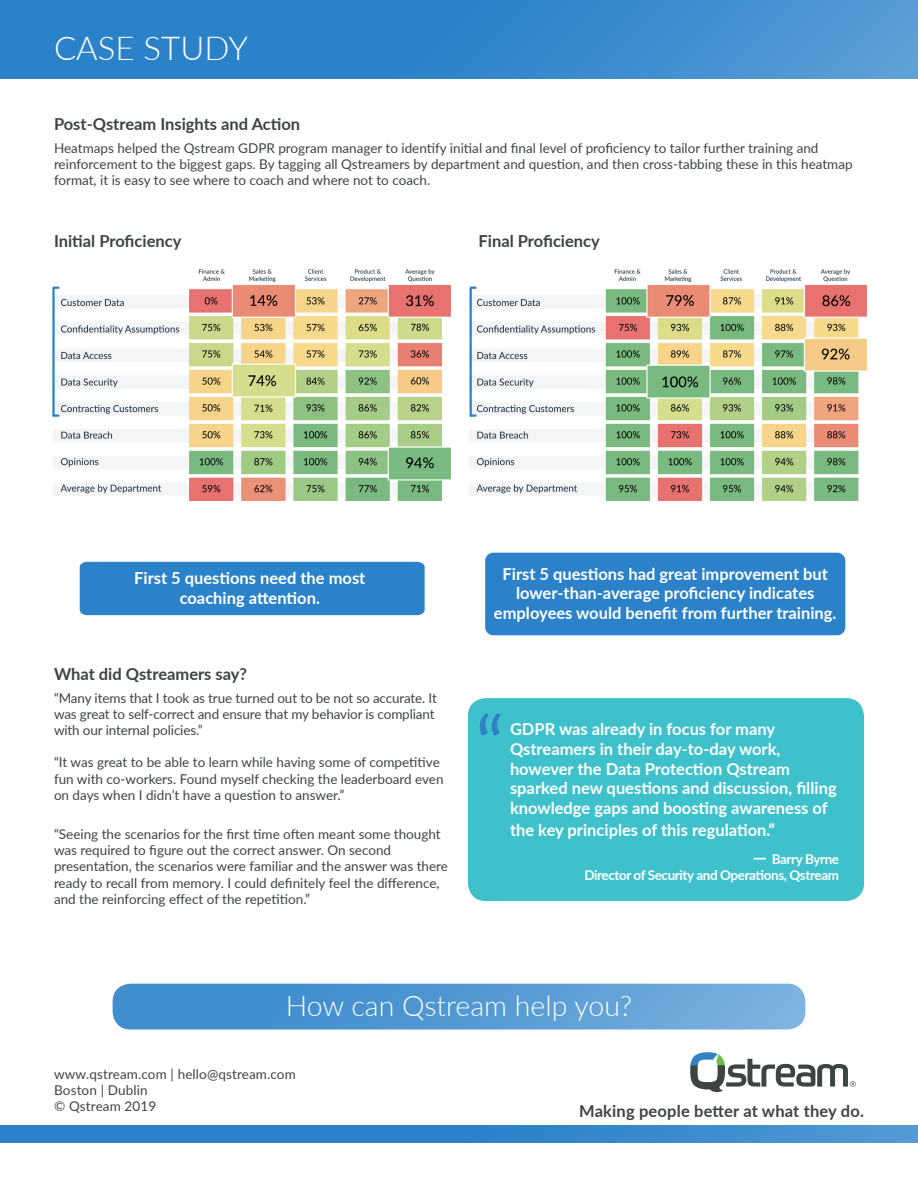
<style>
.page{position:relative;width:918px;height:1188px;background:#fff}
.page>*{position:absolute;margin:0;border:0;box-sizing:border-box;transform-origin:0 0}
.t1{font:78px "Lato";color:#3082c4}
.t2{font:300 33px "Lato";color:#fff}
.t3{font:300 28.5px "Lato";color:#fff}
.t4{font:700 16.5px/19.8px "Lato";color:#fff;text-align:center}
.t5{font:700 16.5px "Lato";color:#3c4542}
.t6{font:700 16.5px "Lato";letter-spacing:.01em;color:#3e4543}
.t7{font:13.5px/16.2px "Lato";color:#3c4542}
.t8{font:13.5px "Lato";letter-spacing:.01em;color:#3e4543}
.t9{font:700 13.5px/16.2px "Lato";letter-spacing:-.03em;color:#fff;text-align:right}
.s1{font-size:18px}
</style>
<div class="page">
<img style="left:469px;top:269px;width:398px;height:231px">
<img style="left:54px;top:269px;width:397px;height:231px">
<img style="left:0;top:0;width:918px;height:79px">
<div style="left:485px;top:553px;width:360px;height:82px;background:#2b82c9;border-radius:8px"></div>
<div style="left:80px;top:562px;width:345px;height:53px;background:#2b82c9"></div>
<img style="left:113px;top:984px;width:692px;height:46px">
<div style="left:468px;top:698px;width:396px;height:203px;background:#3ec1cb;border-radius:18px"></div>
<img style="left:0;top:1125px;width:918px;height:17px">
<svg style="left:690px;top:1052px;width:166px;height:41px"></svg>
<hr style="left:52px;top:288px;width:3px;height:128px;background:#2b82c9">
<hr style="left:470px;top:288px;width:2px;height:128px;background:#2b82c9">
<p class="t2" style="left:54px;top:25px;width:196px">CASE STUDY</p>
<p class="t5" style="left:54px;top:112px;width:248px">Post-Qstream Insights and Action</p>
<p class="t7" style="left:54px;top:140px;width:800px">Heatmaps helped the Qstream GDPR program manager to identify initial and final level of proficiency to tailor further training and reinforcement to the biggest gaps. By tagging all Qstreamers by department and question, and then cross-tabbing these in this heatmap format, it is easy to see where to coach and where not to coach.</p>
<p class="t5" style="left:54px;top:229px;width:129px">Initial Proficiency</p>
<p class="t5" style="left:479px;top:229px;width:123px">Final Proficiency</p>
<p class="t4" style="left:134px;top:568px;width:233px">First 5 questions need the most coaching attention.</p>
<p class="t5" style="left:54px;top:662px;width:195px">What did Qstreamers say?</p>
<p class="t7" style="left:54px;top:689px;width:384px">“Many items that I took as true turned out to be not so accurate. It was great to self-correct and ensure that my behavior is compliant with our internal policies.”</p>
<p class="t7" style="left:54px;top:754px;width:391px">“It was great to be able to learn while having some of competitive fun with co-workers. Found myself checking the leaderboard even on days when I didn’t have a question to answer.”</p>
<p class="t7" style="left:54px;top:825px;width:395px">“Seeing the scenarios for the first time often meant some thought was required to figure out the correct answer. On second presentation, the scenarios were familiar and the answer was there ready to recall from memory. I could definitely feel the difference, and the reinforcing effect of the repetition.”</p>
<p class="t4" style="left:494px;top:563px;width:344px">First 5 questions had great improvement but lower-than-average proficiency indicates employees would benefit from further training.</p>
<p class="t1" style="left:476px;top:689px;width:30px">“</p>
<p class="t4" style="left:510px;top:718px;width:328px;text-align:left">GDPR was already in focus for many Qstreamers in their day-to-day work, however the Data Protection Qstream sparked new questions and discussion, filling knowledge gaps and boosting awareness of</p>
<p class="t4" style="left:510px;top:819px;width:266px">the key principles of this regulation.”</p>
<p class="t9" style="left:584px;top:851px;width:256px"><span class="s1">—</span> Barry Byrne<br>Director of Security and Operations, Qstream</p>
<p class="t3" style="left:286px;top:986px;width:348px">How can Qstream help you?</p>
<p class="t8" style="left:54px;top:1064px;width:243px">www.qstream.com | hello@qstream.com</p>
<p class="t8" style="left:54px;top:1081px;width:95px">Boston | Dublin</p>
<p class="t8" style="left:54px;top:1097px;width:104px">© Qstream 2019</p>
<p class="t6" style="left:579px;top:1099px;width:286px">Making people better at what they do.</p>
</div>
